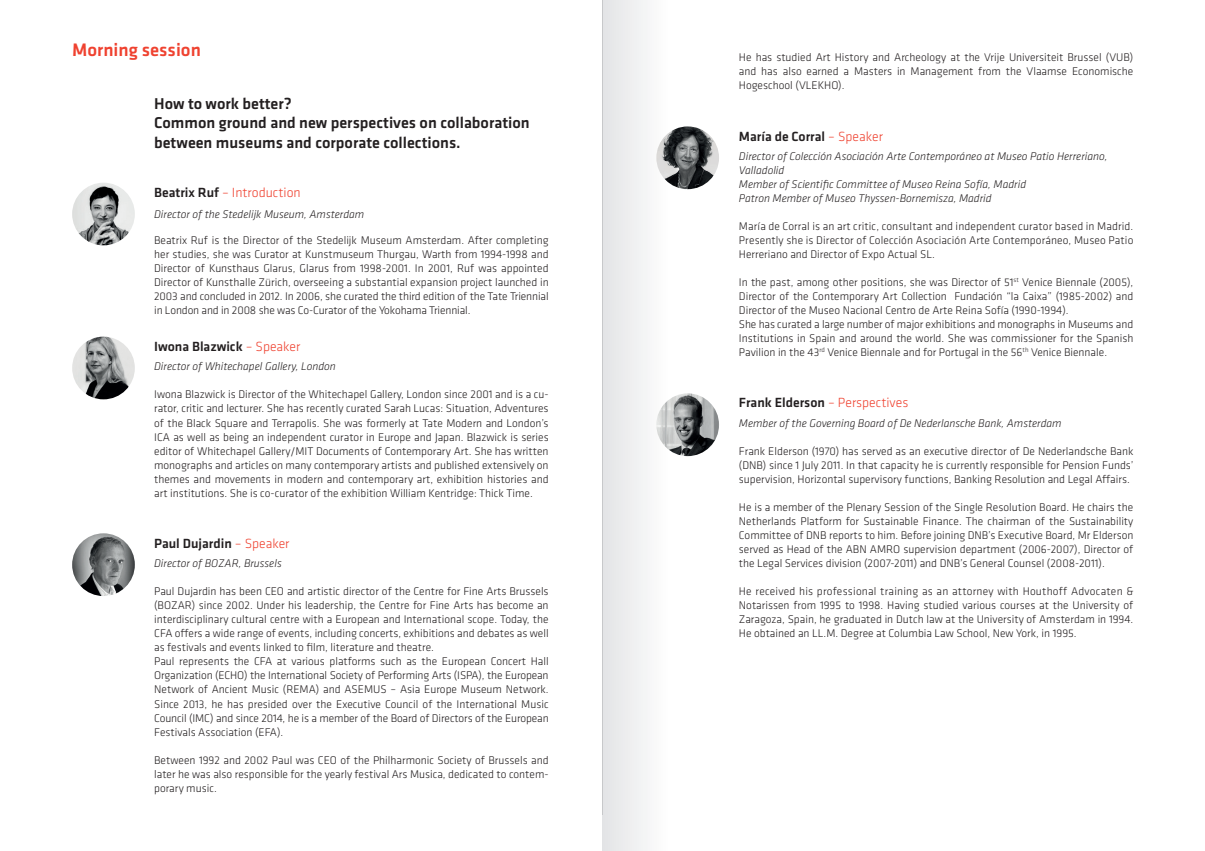
<style>
.page{position:relative;width:1205px;height:851px;background:#fff}
.page>*{position:absolute;margin:0;border:0;box-sizing:border-box;transform-origin:0 0}
.t1{font:500 18.75px "Klavika";color:#ef4230}
.t2{font:500 16.25px/19.5px "Klavika";color:#231f20}
.t3{font:500 13.75px "Klavika";color:#231f20}
.t4{font:300 13.75px "Klavika";color:#ef4230}
.t5{font:300 11.5px/14px "Klavika";color:#231f20;text-align:justify}
.t6{font:italic 300 11.5px/14px "Klavika";color:#231f20}
.s1{font-weight:500;color:#231f20}
.s2{font-weight:300;color:#ef4230}
</style>
<div class="page">
<div style="left:603px;top:0;width:72px;height:850px;background:linear-gradient(to right,#e3e4e6,#fff)"></div>
<hr style="left:602px;top:0;width:1px;height:813px;background:#c7c8ca">
<img style="left:72px;top:183px;width:63px;height:62px;border-radius:31px">
<img style="left:72px;top:336px;width:63px;height:63px;border-radius:31px">
<img style="left:72px;top:533px;width:63px;height:63px;border-radius:31px">
<img style="left:656px;top:126px;width:63px;height:63px;border-radius:31px">
<img style="left:656px;top:393px;width:63px;height:63px;border-radius:31px">
<h1 class="t1" style="left:72px;top:40px;width:130px">Morning session</h1>
<h2 class="t2" style="left:154px;top:94px;width:377px">How to work better?<br>Common ground and new perspectives on collaboration between museums and corporate collections.</h2>
<p class="t4" style="left:154px;top:185px;width:148px"><span class="s1">Beatrix Ruf</span> – Introduction</p>
<p class="t6" style="left:154px;top:207px;width:212px">Director of the Stedelijk Museum, Amsterdam</p>
<p class="t5" style="left:154px;top:233px;width:396px">Beatrix Ruf is the Director of the Stedelijk Museum Amsterdam. After completing her studies, she was Curator at Kunstmuseum Thurgau, Warth from 1994-1998 and Director of Kunsthaus Glarus, Glarus from 1998-2001. In 2001, Ruf was appointed Director of Kunsthalle Zürich, overseeing a substantial expansion project launched in 2003 and concluded in 2012. In 2006, she curated the third edition of the Tate Triennial in London and in 2008 she was Co-Curator of the Yokohama Triennial.</p>
<p class="t3" style="left:154px;top:339px;width:148px">Iwona Blazwick <span class="s2">– Speaker</span></p>
<p class="t6" style="left:154px;top:359px;width:183px">Director of Whitechapel Gallery, London</p>
<p class="t5" style="left:154px;top:388px;width:396px">Iwona Blazwick is Director of the Whitechapel Gallery, London since 2001 and is a cu&shy;rator, critic and lecturer. She has recently curated Sarah Lucas: Situation, Adventures of the Black Square and Terrapolis. She was formerly at Tate Modern and London’s ICA as well as being an independent curator in Europe and Japan. Blazwick is series editor of Whitechapel Gallery/MIT Documents of Contemporary Art. She has written monographs and articles on many contemporary artists and published extensively on themes and movements in modern and contemporary art, exhibition histories and art institutions. She is co-curator of the exhibition William Kentridge: Thick Time.</p>
<p class="t3" style="left:154px;top:536px;width:137px">Paul Dujardin <span class="s2">– Speaker</span></p>
<p class="t6" style="left:154px;top:556px;width:129px">Director of BOZAR, Brussels</p>
<p class="t5" style="left:154px;top:584px;width:396px;text-align:left">Paul Dujardin has been CEO and artistic director of the Centre for Fine Arts Brussels (BOZAR) since 2002. Under his leadership, the Centre for Fine Arts has become an interdisciplinary cultural centre with a European and International scope. Today, the CFA offers a wide range of events, including concerts, exhibitions and debates as well as festivals and events linked to film, literature and theatre.<br>Paul represents the CFA at various platforms such as the European Concert Hall Organization (ECHO) the International Society of Performing Arts (ISPA), the European Network of Ancient Music (REMA) and ASEMUS – Asia Europe Museum Network.<br>Since 2013, he has presided over the Executive Council of the International Music Council (IMC) and since 2014, he is a member of the Board of Directors of the European Festivals Association (EFA).</p>
<p class="t5" style="left:154px;top:753px;width:396px">Between 1992 and 2002 Paul was CEO of the Philharmonic Society of Brussels and later he was also responsible for the yearly festival Ars Musica, dedicated to contem&shy;porary music.</p>
<p class="t5" style="left:739px;top:51px;width:396px">He has studied Art History and Archeology at the Vrije Universiteit Brussel (VUB) and has also earned a Masters in Management from the Vlaamse Economische Hogeschool (VLEKHO).</p>
<p class="t3" style="left:739px;top:128px;width:145px">María de Corral <span class="s2">– Speaker</span></p>
<p class="t6" style="left:739px;top:149px;width:370px">Director of Colección Asociación Arte Contemporáneo at Museo Patio Herreriano, Valladolid<br>Member of Scientific Committee of Museo Reina Sofía, Madrid<br>Patron Member of Museo Thyssen-Bornemisza, Madrid</p>
<p class="t5" style="left:739px;top:219px;width:396px">María de Corral is an art critic, consultant and independent curator based in Madrid.<br>Presently she is Director of Colección Asociación Arte Contemporáneo, Museo Patio Herreriano and Director of Expo Actual SL.</p>
<p class="t5" style="left:739px;top:275px;width:396px;text-align:left">In the past, among other positions, she was Director of 51<sup>st</sup> Venice Biennale (2005), Director of the Contemporary Art Collection Fundación “la Caixa” (1985-2002) and Director of the Museo Nacional Centro de Arte Reina Sofía (1990-1994).<br>She has curated a large number of major exhibitions and monographs in Museums and Institutions in Spain and around the world. She was commissioner for the Spanish Pavilion in the 43<sup>rd</sup> Venice Biennale and for Portugal in the 56<sup>th</sup> Venice Biennale.</p>
<p class="t3" style="left:739px;top:395px;width:171px">Frank Elderson <span class="s2">– Perspectives</span></p>
<p class="t6" style="left:739px;top:416px;width:324px">Member of the Governing Board of De Nederlansche Bank, Amsterdam</p>
<p class="t5" style="left:739px;top:444px;width:396px">Frank Elderson (1970) has served as an executive director of De Nederlandsche Bank (DNB) since 1 July 2011. In that capacity he is currently responsible for Pension Funds’ supervision, Horizontal supervisory functions, Banking Resolution and Legal Affairs.</p>
<p class="t5" style="left:739px;top:500px;width:396px">He is a member of the Plenary Session of the Single Resolution Board. He chairs the Netherlands Platform for Sustainable Finance. The chairman of the Sustainability Committee of DNB reports to him. Before joining DNB’s Executive Board, Mr Elderson served as Head of the ABN AMRO supervision department (2006-2007), Director of the Legal Services division (2007-2011) and DNB’s General Counsel (2008-2011).</p>
<p class="t5" style="left:739px;top:584px;width:396px">He received his professional training as an attorney with Houthoff Advocaten &amp; Notarissen from 1995 to 1998. Having studied various courses at the University of Zaragoza, Spain, he graduated in Dutch law at the University of Amsterdam in 1994.<br>He obtained an LL.M. Degree at Columbia Law School, New York, in 1995.</p>
</div>
